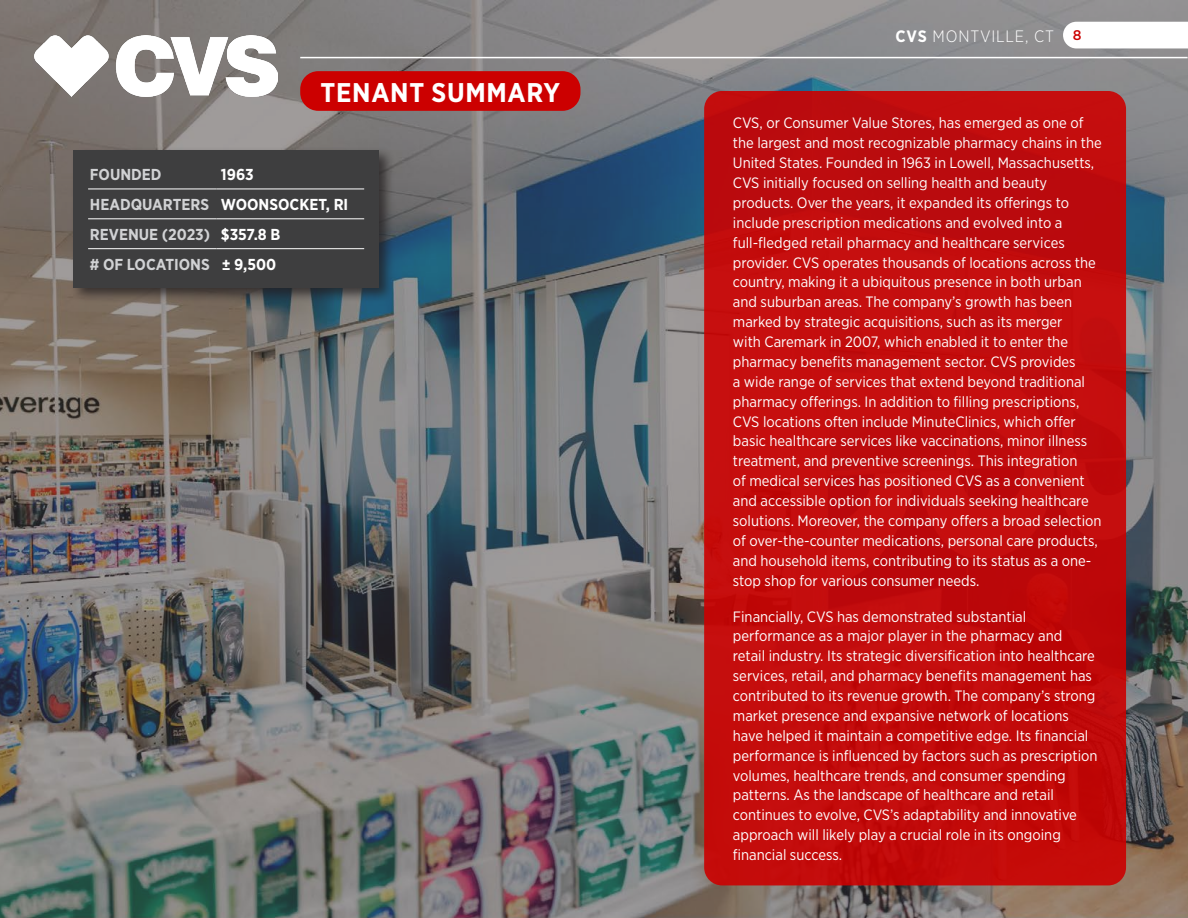
<style>
.page{position:relative;width:1188px;height:918px;background:#fff}
.page>*{position:absolute;margin:0;border:0;box-sizing:border-box;transform-origin:0 0}
.t1{font:700 27px "Gotham Narrow";letter-spacing:.025em;color:#fff}
.t2{font:300 16.5px "Gotham Narrow";letter-spacing:.05em;color:#fff}
.t3{font:700 15.9px "Gotham Narrow";color:#d1d2d4}
.t4{font:700 15.9px "Gotham Narrow";color:#fff}
.t5{font:15px/20px "Gotham Narrow";color:#fff}
.t6{font:500 13.95px "Gotham";color:#c00}
.s1{font-weight:700}
</style>
<div class="page">
<img style="left:0;top:0;width:1188px;height:918px">
<div style="left:704px;top:91px;width:422px;height:794px;background:#c40c0d;border-radius:18px"></div>
<div style="left:300px;top:71px;width:280px;height:40px;background:#c00;border-radius:18px"></div>
<hr style="left:300px;top:57px;width:888px;height:1px;background:#fff">
<svg style="left:1063px;top:22px;width:125px;height:26px"></svg>
<img style="left:34px;top:35px;width:244px;height:61px">
<div style="left:70px;top:147px;width:325px;height:157px;background:#231f20;opacity:.75"></div>
<div style="left:73px;top:150px;width:306px;height:138px;background:#3e3e3f"></div>
<hr style="left:88px;top:189px;width:128px;height:1px;background:#fff">
<hr style="left:216px;top:189px;width:148px;height:1px;background:#fff">
<hr style="left:88px;top:219px;width:128px;height:1px;background:#fff">
<hr style="left:216px;top:219px;width:148px;height:1px;background:#fff">
<hr style="left:88px;top:248px;width:128px;height:1px;background:#fff">
<hr style="left:216px;top:248px;width:148px;height:1px;background:#fff">
<p class="t1" style="left:321px;top:75px;width:241px">TENANT SUMMARY</p>
<p class="t3" style="left:90px;top:165px;width:73px">FOUNDED</p>
<p class="t4" style="left:221px;top:165px;width:34px">1963</p>
<p class="t3" style="left:90px;top:194px;width:121px">HEADQUARTERS</p>
<p class="t4" style="left:221px;top:194px;width:129px">WOONSOCKET, RI</p>
<p class="t3" style="left:90px;top:224px;width:122px">REVENUE (2023)</p>
<p class="t4" style="left:221px;top:224px;width:61px">$357.8 B</p>
<p class="t3" style="left:90px;top:254px;width:121px"># OF LOCATIONS</p>
<p class="t4" style="left:222px;top:254px;width:56px">± 9,500</p>
<p class="t2" style="left:896px;top:26px;width:160px"><span class="s1">CVS</span> MONTVILLE, CT</p>
<p class="t6" style="left:1073px;top:26px;width:10px">8</p>
<p class="t5" style="left:733px;top:113px;width:370px">CVS, or Consumer Value Stores, has emerged as one of the largest and most recognizable pharmacy chains in the United States. Founded in 1963 in Lowell, Massachusetts, CVS initially focused on selling health and beauty products. Over the years, it expanded its offerings to include prescription medications and evolved into a full-fledged retail pharmacy and healthcare services provider. CVS operates thousands of locations across the country, making it a ubiquitous presence in both urban and suburban areas. The company’s growth has been marked by strategic acquisitions, such as its merger<br>with Caremark in 2007, which enabled it to enter the pharmacy benefits management sector. CVS provides<br>a wide range of services that extend beyond traditional pharmacy offerings. In addition to filling prescriptions, CVS locations often include MinuteClinics, which offer basic healthcare services like vaccinations, minor illness treatment, and preventive screenings. This integration<br>of medical services has positioned CVS as a convenient and accessible option for individuals seeking healthcare solutions. Moreover, the company offers a broad selection of over-the-counter medications, personal care products, and household items, contributing to its status as a one&shy;stop shop for various consumer needs.</p>
<p class="t5" style="left:733px;top:606px;width:366px">Financially, CVS has demonstrated substantial performance as a major player in the pharmacy and retail industry. Its strategic diversification into healthcare services, retail, and pharmacy benefits management has contributed to its revenue growth. The company’s strong market presence and expansive network of locations have helped it maintain a competitive edge. Its financial performance is influenced by factors such as prescription volumes, healthcare trends, and consumer spending patterns. As the landscape of healthcare and retail continues to evolve, CVS’s adaptability and innovative approach will likely play a crucial role in its ongoing financial success.</p>
</div>
